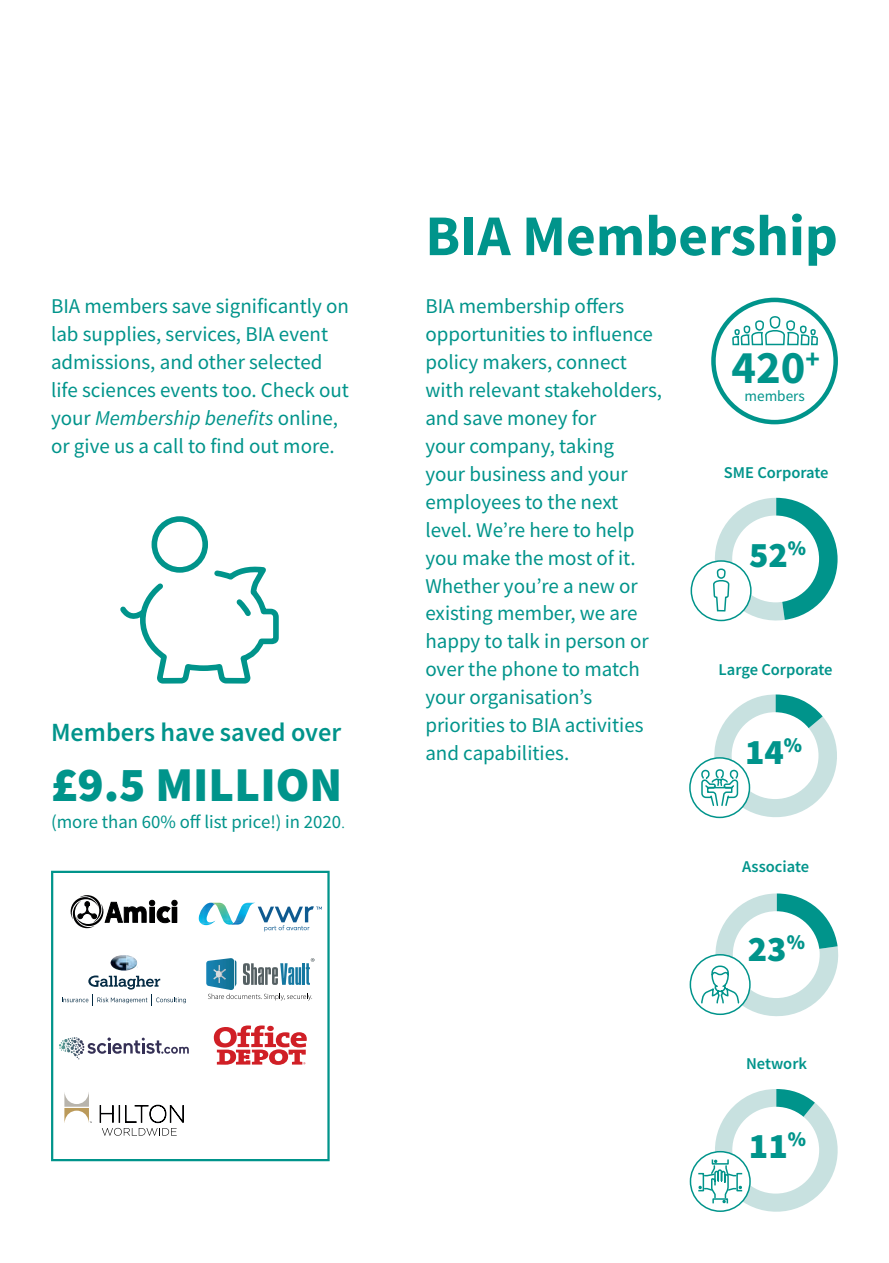
<style>
.page{position:relative;width:889px;height:1263px;background:#fff}
.page>*{position:absolute;margin:0;border:0;box-sizing:border-box;transform-origin:0 0}
.t1{font:700 57.6px "Source Sans Pro";color:#00948b}
.t2{font:900 48.75px "Source Sans Pro";color:#00948b}
.t3{font:700 46.65px "Source Sans Pro";color:#00948b}
.t4{font:900 36px "Source Sans Pro";color:#00948b}
.t5{font:600 26.25px "Source Sans Pro";color:#00948b}
.t6{font:21px/27.9px "Source Sans Pro";color:#00948b}
.t7{font:18.75px "Source Sans Pro";color:#00948b}
.t8{font:600 16.5px "Source Sans Pro";color:#00948b}
.t9{font:15.15px "Source Sans Pro";color:#00948b}
.s1{font-style:italic}
.s2{font-weight:300}
</style>
<div class="page">
<div style="left:152px;top:516px;width:56px;height:57px;border:6px solid #00948b;border-radius:50%"></div>
<svg style="left:120px;top:565px;width:159px;height:119px"></svg>
<svg style="left:731px;top:297px;width:87px;height:49px"></svg>
<div style="left:711px;top:298px;width:127px;height:126px;border:4px solid #00948b;border-radius:50%"></div>
<svg style="left:690px;top:955px;width:60px;height:59px"></svg>
<svg style="left:700px;top:893px;width:139px;height:124px"></svg>
<svg style="left:690px;top:1152px;width:60px;height:59px"></svg>
<svg style="left:698px;top:1089px;width:140px;height:123px"></svg>
<svg style="left:700px;top:694px;width:137px;height:125px"></svg>
<svg style="left:710px;top:498px;width:127px;height:124px"></svg>
<svg style="left:64px;top:1092px;width:28px;height:31px"></svg>
<svg style="left:99px;top:1104px;width:85px;height:32px"></svg>
<svg style="left:214px;top:1025px;width:93px;height:40px"></svg>
<img style="left:62px;top:1037px;width:22px;height:8px">
<svg style="left:87px;top:1038px;width:102px;height:16px"></svg>
<img style="left:199px;top:903px;width:12px;height:22px">
<img style="left:211px;top:903px;width:19px;height:22px">
<img style="left:230px;top:903px;width:24px;height:22px">
<svg style="left:258px;top:906px;width:64px;height:25px"></svg>
<img style="left:111px;top:955px;width:26px;height:16px">
<svg style="left:88px;top:975px;width:72px;height:14px"></svg>
<svg style="left:62px;top:995px;width:124px;height:11px"></svg>
<svg style="left:71px;top:895px;width:106px;height:33px"></svg>
<svg style="left:206px;top:958px;width:108px;height:43px"></svg>
<div style="left:51px;top:871px;width:279px;height:290px;border:2px solid #00948b"></div>
<p class="t6" style="left:51px;top:292px;width:299px">BIA members save significantly on lab supplies, services, BIA event admissions, and other selected life sciences events too. Check out your <span class="s1">Membership benefits</span> online, or give us a call to find out more.</p>
<p class="t5" style="left:51px;top:715px;width:292px">Members have saved over</p>
<h2 class="t2" style="left:51px;top:751px;width:293px">£9.5 MILLION</h2>
<p class="t7" style="left:51px;top:810px;width:296px">(more than 60% off list price!) in 2020<span class="s2">.</span></p>
<h1 class="t1" style="left:425px;top:197px;width:414px">BIA Membership</h1>
<p class="t6" style="left:425px;top:292px;width:238px">BIA membership offers opportunities to influence policy makers, connect with relevant stakeholders, and save money for<br>your company, taking<br>your business and your employees to the next level. We’re here to help you make the most of it.<br>Whether you’re a new or existing member, we are happy to talk in person or over the phone to match your organisation’s priorities to BIA activities and capabilities.</p>
<h3 class="t3" style="left:731px;top:336px;width:90px">420<sup>+</sup></h3>
<p class="t9" style="left:744px;top:387px;width:62px">members</p>
<p class="t8" style="left:724px;top:462px;width:106px">SME Corporate</p>
<h3 class="t4" style="left:749px;top:530px;width:59px">52<sup>%</sup></h3>
<p class="t8" style="left:718px;top:659px;width:115px">Large Corporate</p>
<h3 class="t4" style="left:745px;top:727px;width:59px">14<sup>%</sup></h3>
<p class="t8" style="left:742px;top:856px;width:69px">Associate</p>
<h3 class="t4" style="left:748px;top:924px;width:59px">23<sup>%</sup></h3>
<p class="t8" style="left:746px;top:1053px;width:63px">Network</p>
<h3 class="t4" style="left:749px;top:1121px;width:59px">11<sup>%</sup></h3>
</div>
